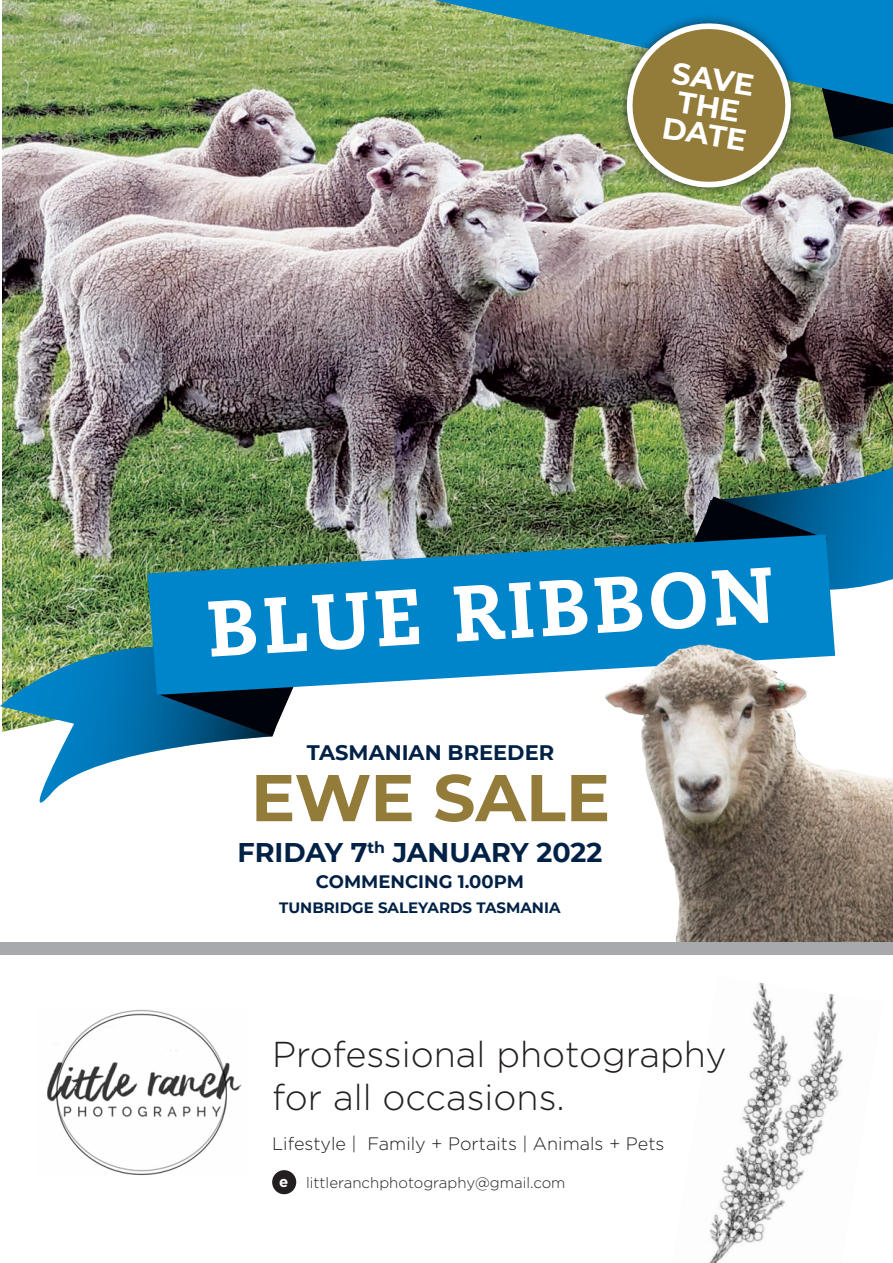
<style>
.page{position:relative;width:893px;height:1263px;background:#fff}
.page>*{position:absolute;margin:0;border:0;box-sizing:border-box;transform-origin:0 0}
.t1{font:800 78.6px "Caecilia LT Std";color:#fff}
.t2{font:700 66px "Montserrat";color:#937b39}
.t3{font:300 36px/43.2px "Gotham";color:#231f20}
.t4{font:700 29.85px "Montserrat";color:#fff}
.t5{font:700 27px "Montserrat";color:#002146}
.t6{font:700 21px "Montserrat";color:#002146}
.t7{font:300 18px "Gotham";color:#231f20}
.t8{font:700 18px "Montserrat";color:#002146}
.t9{font:300 15px "Gotham";color:#231f20}
.t10{font:700 15px "Montserrat";color:#002146}
.t11{font:700 15px "Gotham";color:#fff}
</style>
<div class="page">
<img style="left:2px;top:0;width:891px;height:485px">
<img style="left:2px;top:485px;width:673px;height:149px">
<svg style="left:0;top:634px;width:273px;height:169px"></svg>
<svg style="left:158px;top:695px;width:132px;height:41px;background:#11374e"></svg>
<img style="left:675px;top:399px;width:218px;height:191px">
<svg style="left:147px;top:534px;width:688px;height:161px;background:#1a87b9"></svg>
<img style="left:812px;top:104px;width:81px;height:171px">
<svg style="left:434px;top:0;width:459px;height:104px;background:#489590"></svg>
<div style="left:616px;top:13px;width:185px;height:185px;background:#231f20;opacity:.75"></div>
<img style="left:595px;top:641px;width:298px;height:301px">
<div style="left:1px;top:942px;width:892px;height:13px;background:#a8a9ad"></div>
<img style="left:47px;top:1009px;width:195px;height:167px">
<img style="left:708px;top:982px;width:135px;height:281px">
<div style="left:272px;top:1170px;width:24px;height:24px;background:#231f20;border-radius:50%"></div>
<svg style="left:617px;top:14px;width:183px;height:176px;background:#848d66"></svg>
<p class="t4" style="left:676px;top:51px;width:84px;rotate:9deg">SAVE</p>
<p class="t4" style="left:666px;top:106px;width:86px;rotate:9deg">DATE</p>
<p class="t1" style="left:205px;top:578px;width:570px;rotate:-3deg">BLUE RIBBON</p>
<p class="t6" style="left:307px;top:737px;width:249px">TASMANIAN BREEDER</p>
<h2 class="t2" style="left:251px;top:750px;width:361px">EWE SALE</h2>
<p class="t5" style="left:237px;top:833px;width:366px">FRIDAY 7<sup>th</sup> JANUARY 2022</p>
<p class="t8" style="left:316px;top:868px;width:209px">COMMENCING 1.00PM</p>
<p class="t10" style="left:279px;top:897px;width:283px">TUNBRIDGE SALEYARDS TASMANIA</p>
<p class="t3" style="left:272px;top:1032px;width:456px">Professional photography for all occasions.</p>
<p class="t7" style="left:272px;top:1133px;width:394px">Lifestyle | Family + Portaits | Animals + Pets</p>
<p class="t11" style="left:279px;top:1173px;width:11px">e</p>
<p class="t9" style="left:306px;top:1175px;width:261px">littleranchphotography@gmail.com</p>
</div>
